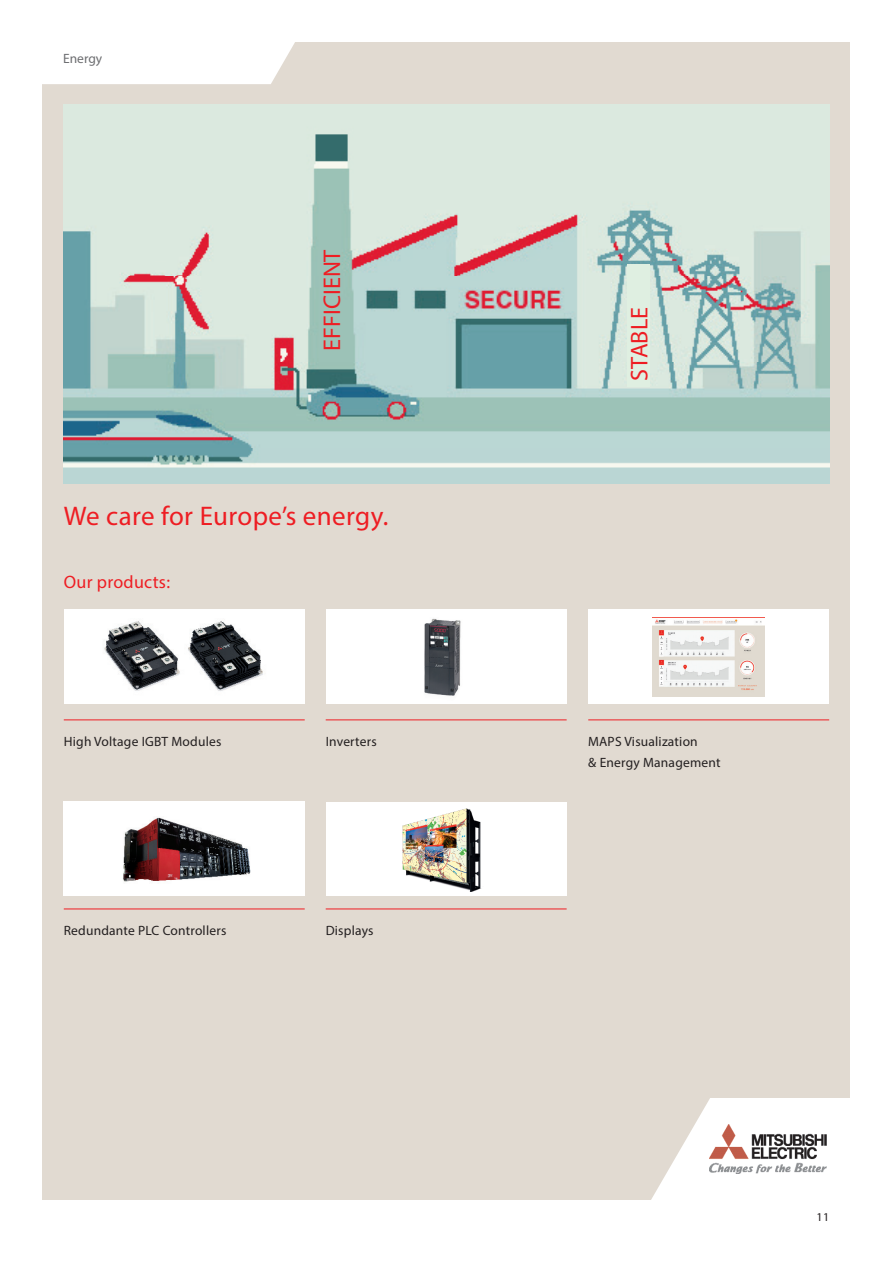
<style>
.page{position:relative;width:893px;height:1263px;background:#fff}
.page>*{position:absolute;margin:0;border:0;box-sizing:border-box;transform-origin:0 0}
.t1{font:27px "Myriad Pro";letter-spacing:.015em;color:#ee1d23}
.t2{font:24.3px "Myriad Pro";color:#ee1d23}
.t3{font:18px "Myriad Pro";letter-spacing:.015em;color:#ee1d23}
.t4{font:13.5px/21px "Myriad Pro";letter-spacing:.015em;color:#231f20}
.t5{font:13.5px "Myriad Pro";color:#6c6d70}
.t6{font:12px "Myriad Pro";color:#231f20}
</style>
<div class="page">
<div style="left:43px;top:43px;width:807px;height:1157px;background:#e1dad1"></div>
<svg style="left:43px;top:42px;width:264px;height:42px"></svg>
<hr style="left:588px;top:720px;width:241px;height:1px;background:#ee1d23">
<hr style="left:326px;top:720px;width:241px;height:1px;background:#ee1d23">
<hr style="left:64px;top:720px;width:241px;height:1px;background:#ee1d23">
<hr style="left:326px;top:909px;width:241px;height:1px;background:#ee1d23">
<hr style="left:64px;top:909px;width:241px;height:1px;background:#ee1d23">
<div style="left:64px;top:609px;width:241px;height:95px;background:#fff"></div>
<img style="left:104px;top:621px;width:159px;height:70px">
<div style="left:588px;top:609px;width:241px;height:95px;background:#fff"></div>
<img style="left:653px;top:617px;width:112px;height:80px">
<img style="left:64px;top:802px;width:241px;height:93px">
<div style="left:326px;top:802px;width:241px;height:93px;background:#fff"></div>
<img style="left:402px;top:808px;width:80px;height:84px">
<div style="left:326px;top:609px;width:241px;height:95px;background:#fff"></div>
<img style="left:424px;top:618px;width:37px;height:78px">
<img style="left:64px;top:105px;width:765px;height:378px">
<div style="left:628px;top:264px;width:22px;height:123px;background:#dfefe1"></div>
<svg style="left:651px;top:1098px;width:199px;height:102px"></svg>
<img style="left:709px;top:1125px;width:117px;height:49px">
<p class="t5" style="left:63px;top:51px;width:41px">Energy</p>
<h2 class="t2" style="left:317px;top:351px;width:103px;rotate:-90deg">EFFICIENT</h2>
<h1 class="t1" style="left:64px;top:499px;width:326px">We care for Europe’s energy.</h1>
<h3 class="t3" style="left:64px;top:571px;width:108px">Our products:</h3>
<p class="t4" style="left:64px;top:730px;width:159px">High Voltage IGBT Modules</p>
<p class="t4" style="left:326px;top:730px;width:53px">Inverters</p>
<p class="t4" style="left:64px;top:919px;width:164px">Redundante PLC Controllers</p>
<p class="t4" style="left:326px;top:919px;width:49px">Displays</p>
<h2 class="t2" style="left:624px;top:381px;width:75px;rotate:-90deg">STABLE</h2>
<p class="t4" style="left:588px;top:730px;width:134px">MAPS Visualization<br>&amp; Energy Management</p>
<p class="t6" style="left:817px;top:1209px;width:14px">11</p>
</div>
